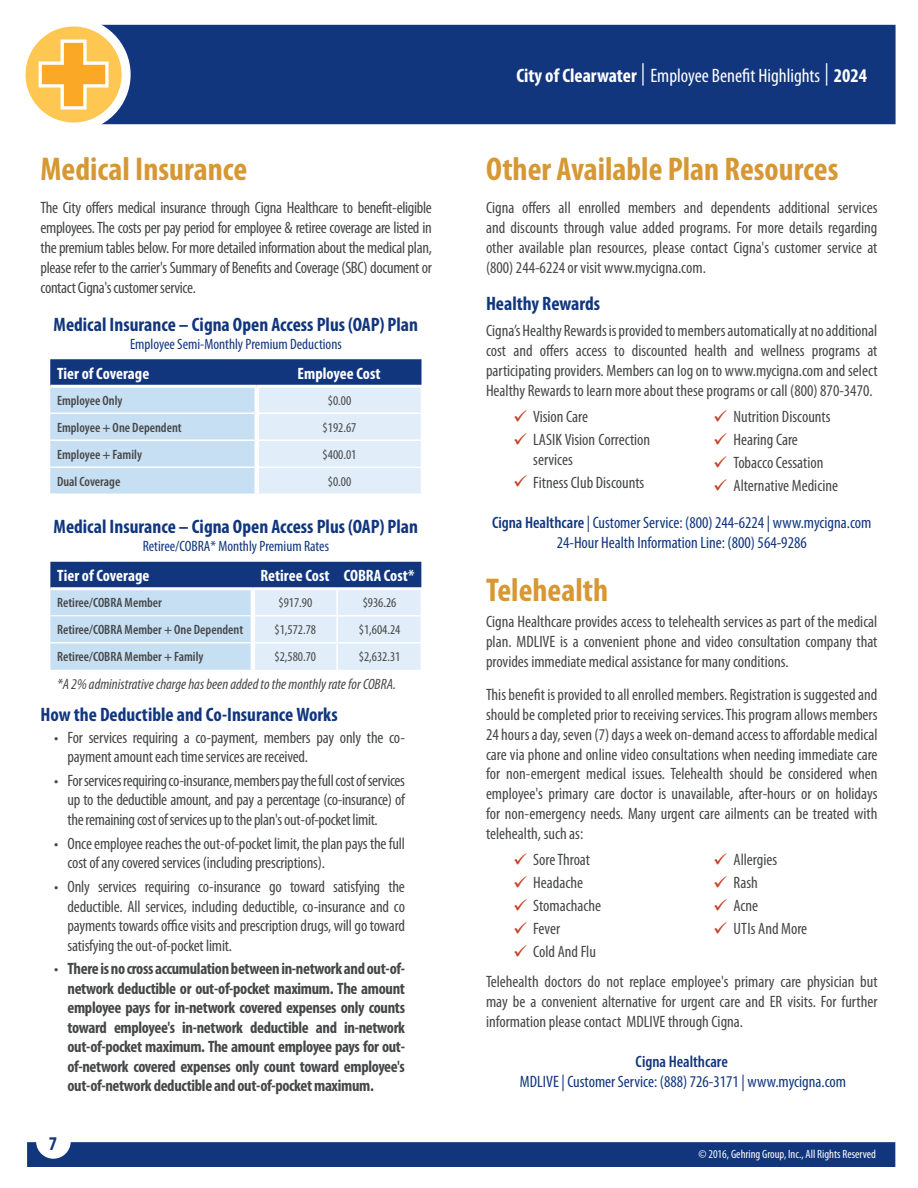
<style>
.page{position:relative;width:918px;height:1188px;background:#fff}
.page>*{position:absolute;margin:0;border:0;box-sizing:border-box;transform-origin:0 0}
.TOC_-_At_A_Glance_-_Header{font:700 condensed 33px "Myriad Pro";color:#d79833}
.TOC_-_Insurance_Type_-_Header_V2{font:700 condensed 33px "Myriad Pro";color:#d79833}
.Body_-_Sub_Sub_Header_2{font:700 condensed 33px "Myriad Pro";color:#d79833}
.Rate_Table_-_Header{font:700 condensed 19.5px "Myriad Pro";color:#11367e}
.Body_-_Sub_Header{font:700 condensed 19.5px "Myriad Pro";color:#11367e}
.t1{font:condensed 19.5px "Myriad Pro";color:#fff}
.Body_-_Main{font:condensed 16.5px/19.8px "Myriad Pro";letter-spacing:-.005em;color:#464748;text-align:justify}
.t2{font:700 condensed 16.5px/19.5px "Myriad Pro";letter-spacing:-.02em;color:#464748;text-align:justify}
.Body_-_Carrier_Info{font:condensed 16.5px/19.8px "Myriad Pro";color:#11367e;text-align:center}
.Rate_Table_-_Interior_Header{font:700 condensed 16.5px "Myriad Pro";letter-spacing:.005em;color:#fff}
.Rate_Table_-_Sub_Heading{font:condensed 15px "Myriad Pro";color:#11367e}
.Body_-_Please_Note{font:italic condensed 15px "Myriad Pro";color:#464748}
.Table_2_-_Sub_Sub_Category{font:600 condensed 13.5px "Myriad Pro";color:#464748}
.Table_2_-_Numbers{font:condensed 13.5px "Myriad Pro";color:#464748}
.t3{font:condensed 12px "Myriad Pro";color:#fff}
.s1{font-weight:400}
.s2{font-weight:700}
.s3{font-size:22.35px}
.s4{font-weight:600}
</style>
<div class="page">
<div style="left:27px;top:1142px;width:868px;height:25px;background:#11367e"></div>
<div style="left:104px;top:25px;width:792px;height:99px;background:#11367e"></div>
<svg style="left:21px;top:22px;width:105px;height:105px;fill:#fec752"></svg>
<div style="left:17px;top:17px;width:114px;height:115px;border:9px solid #fff;border-radius:50%"></div>
<svg style="left:37px;top:38px;width:73px;height:73px;background:#fcc45f"></svg>
<svg style="left:50px;top:359px;width:372px;height:135px;background:#b1c6df"></svg>
<svg style="left:50px;top:562px;width:372px;height:108px;background:#a8bed9"></svg>
<p class="TOC_-_Insurance_Type_-_Header_V2" style="left:40px;top:151px;width:208px">Medical Insurance</p>
<p class="Body_-_Main" style="left:40px;top:198px;width:393px">The City offers medical insurance through Cigna Healthcare to benefit-eligible employees. The costs per pay period for employee &amp; retiree coverage are listed in the premium tables below. For more detailed information about the medical plan, please refer to the carrier's Summary of Benefits and Coverage (SBC) document or contact Cigna's customer service.</p>
<p class="Rate_Table_-_Header" style="left:54px;top:313px;width:366px">Medical Insurance – Cigna Open Access Plus (OAP) Plan</p>
<p class="Rate_Table_-_Sub_Heading" style="left:130px;top:335px;width:213px">Employee Semi-Monthly Premium Deductions</p>
<p class="Rate_Table_-_Interior_Header" style="left:57px;top:364px;width:94px">Tier of Coverage</p>
<p class="Rate_Table_-_Interior_Header" style="left:298px;top:364px;width:85px">Employee Cost</p>
<p class="Table_2_-_Sub_Sub_Category" style="left:57px;top:393px;width:67px">Employee Only</p>
<p class="Table_2_-_Numbers" style="left:328px;top:393px;width:25px">$0.00</p>
<p class="Table_2_-_Sub_Sub_Category" style="left:57px;top:420px;width:126px">Employee + One Dependent</p>
<p class="Table_2_-_Numbers" style="left:323px;top:420px;width:35px">$192.67</p>
<p class="Table_2_-_Sub_Sub_Category" style="left:57px;top:447px;width:87px">Employee + Family</p>
<p class="Table_2_-_Numbers" style="left:323px;top:447px;width:35px">$400.01</p>
<p class="Table_2_-_Sub_Sub_Category" style="left:57px;top:474px;width:65px">Dual Coverage</p>
<p class="Table_2_-_Numbers" style="left:328px;top:474px;width:25px">$0.00</p>
<p class="Rate_Table_-_Header" style="left:54px;top:516px;width:366px">Medical Insurance – Cigna Open Access Plus (OAP) Plan</p>
<p class="Rate_Table_-_Sub_Heading" style="left:143px;top:538px;width:188px">Retiree/COBRA* Monthly Premium Rates</p>
<p class="Rate_Table_-_Interior_Header" style="left:57px;top:567px;width:94px">Tier of Coverage</p>
<p class="Rate_Table_-_Interior_Header" style="left:260px;top:567px;width:71px">Retiree Cost</p>
<p class="Rate_Table_-_Interior_Header" style="left:344px;top:567px;width:72px">COBRA Cost*</p>
<p class="Table_2_-_Sub_Sub_Category" style="left:57px;top:595px;width:106px">Retiree/COBRA Member</p>
<p class="Table_2_-_Numbers" style="left:278px;top:596px;width:35px">$917.90</p>
<p class="Table_2_-_Numbers" style="left:363px;top:596px;width:35px">$936.26</p>
<p class="Table_2_-_Sub_Sub_Category" style="left:57px;top:622px;width:188px">Retiree/COBRA Member + One Dependent</p>
<p class="Table_2_-_Numbers" style="left:275px;top:623px;width:43px">$1,572.78</p>
<p class="Table_2_-_Numbers" style="left:359px;top:623px;width:43px">$1,604.24</p>
<p class="Table_2_-_Sub_Sub_Category" style="left:57px;top:649px;width:148px">Retiree/COBRA Member + Family</p>
<p class="Table_2_-_Numbers" style="left:275px;top:650px;width:43px">$2,580.70</p>
<p class="Table_2_-_Numbers" style="left:359px;top:650px;width:43px">$2,632.31</p>
<p class="Body_-_Please_Note" style="left:57px;top:676px;width:340px">*A 2% administrative charge has been added to the monthly rate for COBRA.</p>
<p class="Body_-_Sub_Header" style="left:40px;top:704px;width:299px">How the Deductible and Co-Insurance Works</p>
<p class="Body_-_Main" style="left:68px;top:728px;width:339px;text-indent:-14px">• For services requiring a co-payment, members pay only the co&shy;payment amount each time services are received.</p>
<p class="Body_-_Main" style="left:68px;top:771px;width:339px;text-indent:-14px">• For services requiring co-insurance, members pay the full cost of services up to the deductible amount, and pay a percentage (co-insurance) of the remaining cost of services up to the plan's out-of-pocket limit.</p>
<p class="Body_-_Main" style="left:68px;top:834px;width:339px;text-indent:-14px">• Once employee reaches the out-of-pocket limit, the plan pays the full cost of any covered services (including prescriptions).</p>
<p class="Body_-_Main" style="left:68px;top:877px;width:339px;text-indent:-14px">• Only services requiring co-insurance go toward satisfying the deductible. All services, including deductible, co-insurance and co payments towards office visits and prescription drugs, will go toward satisfying the out-of-pocket limit.</p>
<p class="t2" style="left:68px;top:959px;width:339px;text-indent:-14px"><span class="s1">•</span> There is no cross accumulation between in-network and out-of&shy;network deductible or out-of-pocket maximum. The amount employee pays for in-network covered expenses only counts toward employee's in-network deductible and in-network out-of-pocket maximum. The amount employee pays for out&shy;of-network covered expenses only count toward employee's out-of-network deductible and out-of-pocket maximum.</p>
<p class="Rate_Table_-_Header" style="left:49px;top:1133px;width:10px">7</p>
<p class="t1" style="left:516px;top:65px;width:352px"><span class="s2">City of Clearwater</span> <span class="s3">|</span> Employee Benefit Highlights <span class="s3">|</span> <span class="s2">2024</span></p>
<p class="TOC_-_At_A_Glance_-_Header" style="left:486px;top:151px;width:354px">Other Available Plan Resources</p>
<p class="Body_-_Main" style="left:486px;top:198px;width:393px">Cigna offers all enrolled members and dependents additional services and discounts through value added programs. For more details regarding other available plan resources, please contact Cigna's customer service at (800) 244-6224 or visit www.mycigna.com.</p>
<p class="Body_-_Sub_Header" style="left:486px;top:292px;width:116px">Healthy Rewards</p>
<p class="Body_-_Main" style="left:486px;top:321px;width:393px">Cigna’s Healthy Rewards is provided to members automatically at no additional cost and offers access to discounted health and wellness programs at participating providers. Members can log on to www.mycigna.com and select Healthy Rewards to learn more about these programs or call (800) 870-3470.</p>
<p class="Body_-_Main" style="left:533px;top:407px;width:56px">Vision Care</p>
<p class="Body_-_Main" style="left:533px;top:430px;width:118px">LASIK Vision Correction services</p>
<p class="Body_-_Main" style="left:533px;top:473px;width:113px">Fitness Club Discounts</p>
<p class="Body_-_Main" style="left:734px;top:407px;width:98px">Nutrition Discounts</p>
<p class="Body_-_Main" style="left:734px;top:430px;width:66px">Hearing Care</p>
<p class="Body_-_Main" style="left:734px;top:453px;width:91px">Tobacco Cessation</p>
<p class="Body_-_Main" style="left:734px;top:476px;width:106px">Alternative Medicine</p>
<p class="Body_-_Carrier_Info" style="left:492px;top:513px;width:381px"><span class="s4">Cigna Healthcare</span> | Customer Service: (800) 244-6224 | www.mycigna.com<br>24-Hour Health Information Line: (800) 564-9286</p>
<p class="Body_-_Sub_Sub_Header_2" style="left:486px;top:571px;width:124px">Telehealth</p>
<p class="Body_-_Main" style="left:486px;top:612px;width:393px">Cigna Healthcare provides access to telehealth services as part of the medical plan. MDLIVE is a convenient phone and video consultation company that provides immediate medical assistance for many conditions.</p>
<p class="Body_-_Main" style="left:486px;top:685px;width:393px">This benefit is provided to all enrolled members. Registration is suggested and should be completed prior to receiving services. This program allows members 24 hours a day, seven (7) days a week on-demand access to affordable medical care via phone and online video consultations when needing immediate care for non-emergent medical issues. Telehealth should be considered when employee's primary care doctor is unavailable, after-hours or on holidays for non-emergency needs. Many urgent care ailments can be treated with telehealth, such as:</p>
<p class="Body_-_Main" style="left:533px;top:850px;width:58px">Sore Throat</p>
<p class="Body_-_Main" style="left:533px;top:873px;width:51px">Headache</p>
<p class="Body_-_Main" style="left:533px;top:896px;width:69px">Stomachache</p>
<p class="Body_-_Main" style="left:533px;top:919px;width:28px">Fever</p>
<p class="Body_-_Main" style="left:533px;top:942px;width:64px">Cold And Flu</p>
<p class="Body_-_Main" style="left:734px;top:850px;width:45px">Allergies</p>
<p class="Body_-_Main" style="left:734px;top:873px;width:26px">Rash</p>
<p class="Body_-_Main" style="left:734px;top:896px;width:26px">Acne</p>
<p class="Body_-_Main" style="left:734px;top:919px;width:75px">UTIs And More</p>
<p class="Body_-_Main" style="left:486px;top:972px;width:393px">Telehealth doctors do not replace employee's primary care physician but may be a convenient alternative for urgent care and ER visits. For further information please contact MDLIVE through Cigna.</p>
<p class="Body_-_Carrier_Info" style="left:520px;top:1052px;width:328px"><span class="s4">Cigna Healthcare<br></span>MDLIVE | Customer Service: (888) 726-3171 | www.mycigna.com</p>
<p class="t3" style="left:698px;top:1148px;width:179px">© 2016, Gehring Group, Inc., All Rights Reserved</p>
</div>
